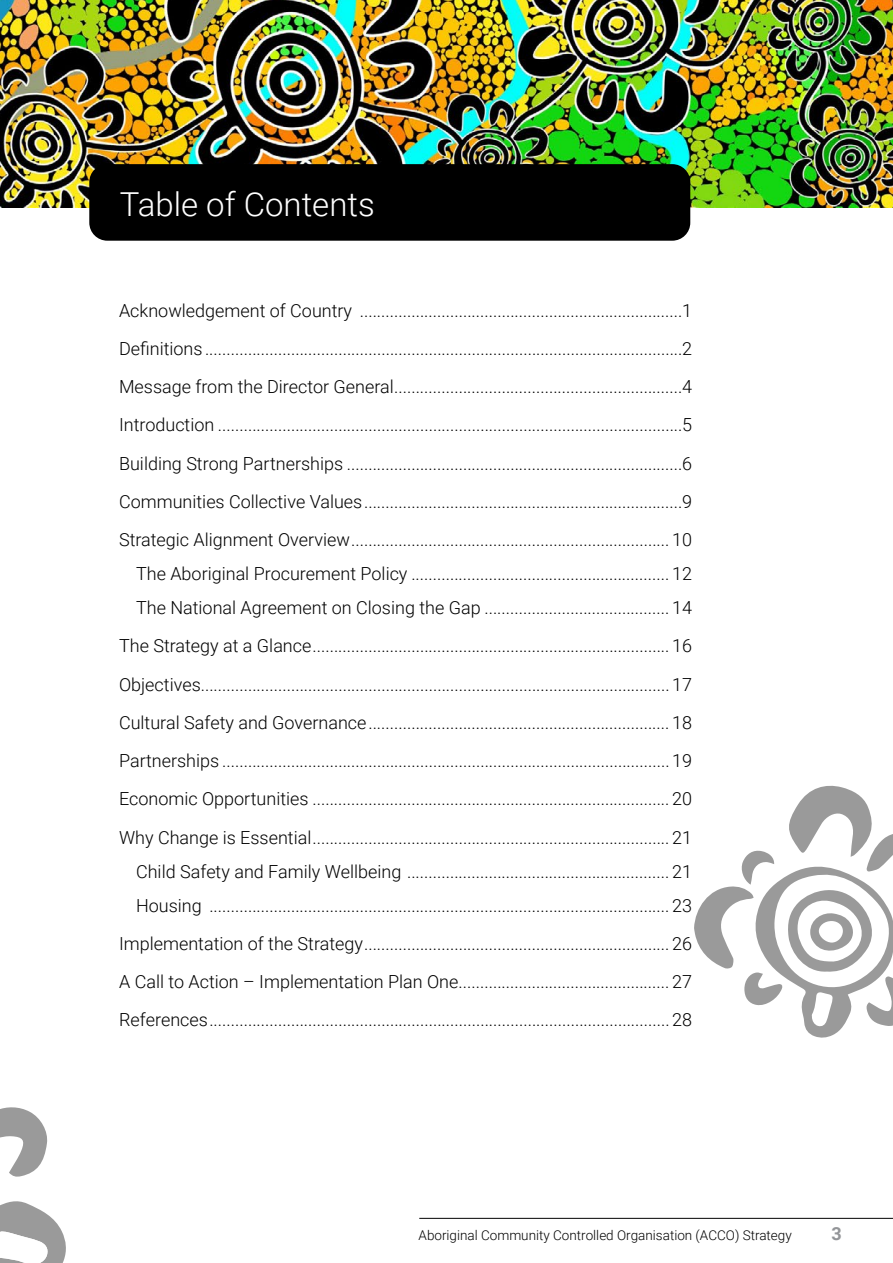
<style>
.page{position:relative;width:893px;height:1263px;background:#fff}
.page>*{position:absolute;margin:0;border:0;box-sizing:border-box;transform-origin:0 0}
.t1{font:300 33px "Roboto";color:#fff}
.t2{font:300 18px/38.2px "Roboto";color:#000;text-align:justify}
.t3{font:700 18px "Roboto";color:#939598}
.t4{font:300 13.5px "Roboto";color:#000}
</style>
<div class="page">
<img style="left:0;top:0;width:893px;height:207px">
<svg style="left:0;top:1107px;width:66px;height:156px"></svg>
<svg style="left:694px;top:785px;width:199px;height:253px"></svg>
<div style="left:89px;top:164px;width:601px;height:77px;background:#000;border-radius:18px"></div>
<hr style="left:419px;top:1218px;width:474px;height:1px;background:#000">
<h1 class="t1" style="left:120px;top:181px;width:256px">Table of Contents</h1>
<p class="t2" style="left:119px;top:290px;width:574px">Acknowledgement of Country ...........................................................................1<br>Definitions ...............................................................................................................2<br>Message from the Director General...................................................................4<br>Introduction ............................................................................................................5<br>Building Strong Partnerships ..............................................................................6<br>Communities Collective Values..........................................................................9<br>Strategic Alignment Overview.......................................................................... 10</p>
<p class="t2" style="left:136px;top:556px;width:557px;line-height:34px">The Aboriginal Procurement Policy ............................................................ 12<br>The National Agreement on Closing the Gap ........................................... 14</p>
<p class="t2" style="left:119px;top:626px;width:574px">The Strategy at a Glance................................................................................... 16<br>Objectives.............................................................................................................17<br>Cultural Safety and Governance...................................................................... 18<br>Partnerships ........................................................................................................ 19<br>Economic Opportunities ................................................................................... 20<br>Why Change is Essential................................................................................... 21</p>
<p class="t2" style="left:136px;top:853px;width:557px;line-height:34px">Child Safety and Family Wellbeing ............................................................. 21<br>Housing ........................................................................................................... 23</p>
<p class="t2" style="left:119px;top:924px;width:574px">Implementation of the Strategy....................................................................... 26<br>A Call to Action – Implementation Plan One................................................. 27<br>References...........................................................................................................28</p>
<p class="t4" style="left:419px;top:1225px;width:375px">Aboriginal Community Controlled Organisation (ACCO) Strategy</p>
<p class="t3" style="left:832px;top:1221px;width:12px">3</p>
</div>
